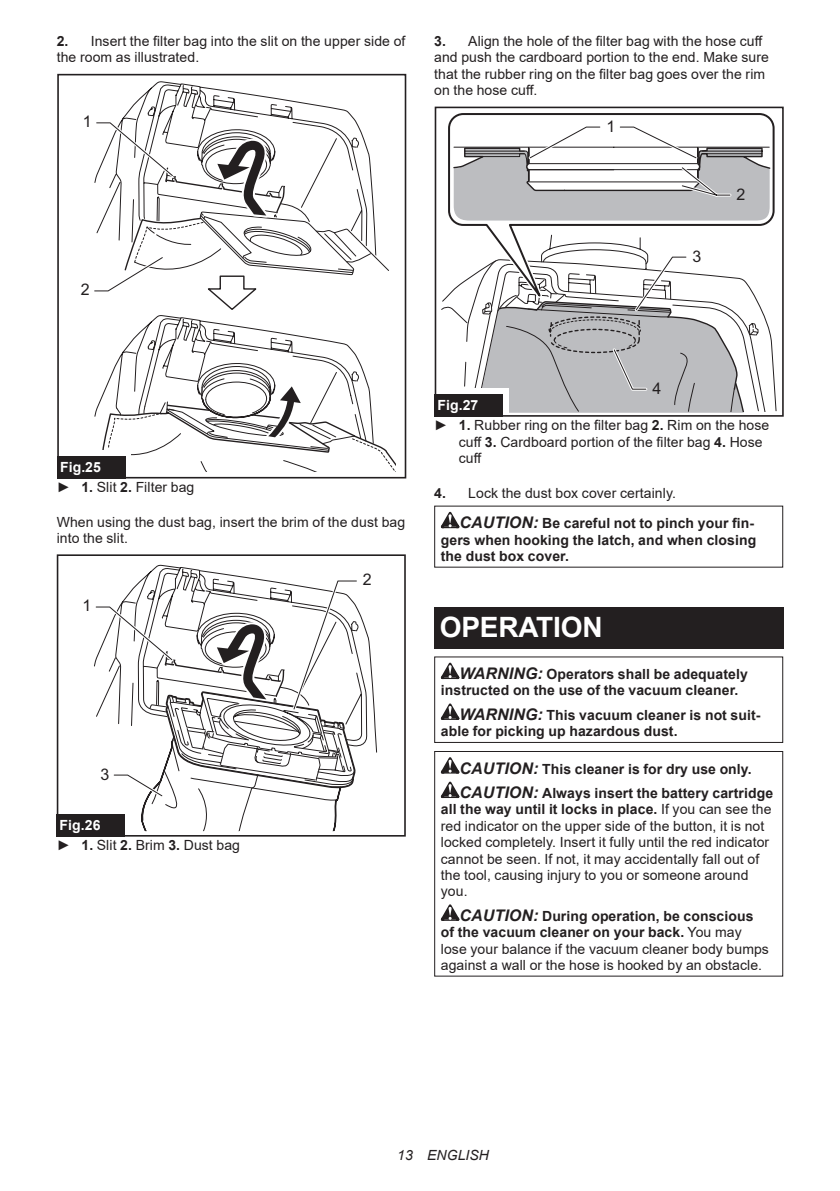
<style>
.page{position:relative;width:840px;height:1191px;background:#fff}
.page>*{position:absolute;margin:0;border:0;box-sizing:border-box;transform-origin:0 0}
.t1{font:700 28px "Arial";letter-spacing:-.01em;color:#fff}
.t2{font:16px "Arial";color:#231f20}
.t3{font:14px/16.4px "Arial";letter-spacing:.005em;color:#231f20}
.t4{font:700 14px/16.4px "Arial";letter-spacing:.005em;color:#231f20}
.t5{font:italic 14px "Arial";letter-spacing:.005em;color:#231f20}
.s1{font-weight:700}
.s2{font-weight:700;color:#fff}
.s3{font-weight:400}
.s4{font-style:italic;font-size:16px}
.s5{font-weight:700;font-style:italic;font-size:16px}
</style>
<div class="page">
<svg style="left:102px;top:416px;width:293px;height:55px"></svg>
<svg style="left:94px;top:81px;width:278px;height:335px"></svg>
<div style="left:57px;top:450px;width:74px;height:28px;background:#fff"></div>
<div style="left:57px;top:74px;width:349px;height:404px;border:2px solid #231f20"></div>
<svg style="left:94px;top:117px;width:295px;height:194px"></svg>
<div style="left:57px;top:456px;width:68px;height:22px;background:#231f20"></div>
<svg style="left:143px;top:564px;width:234px;height:268px"></svg>
<div style="left:57px;top:554px;width:348px;height:282px;border:2px solid #231f20"></div>
<svg style="left:94px;top:578px;width:265px;height:253px"></svg>
<div style="left:57px;top:814px;width:68px;height:22px;background:#231f20"></div>
<svg style="left:474px;top:331px;width:302px;height:80px"></svg>
<svg style="left:441px;top:299px;width:317px;height:88px"></svg>
<svg style="left:444px;top:296px;width:326px;height:35px"></svg>
<svg style="left:447px;top:113px;width:328px;height:197px"></svg>
<div style="left:434px;top:388px;width:74px;height:29px;background:#fff"></div>
<div style="left:434px;top:107px;width:349px;height:310px;border:2px solid #231f20"></div>
<svg style="left:477px;top:234px;width:276px;height:179px"></svg>
<svg style="left:452px;top:124px;width:319px;height:96px"></svg>
<div style="left:434px;top:394px;width:68px;height:23px;background:#231f20"></div>
<svg style="left:440px;top:512px;width:19px;height:16px"></svg>
<div style="left:434px;top:607px;width:348px;height:41px;background:#231f20"></div>
<svg style="left:440px;top:662px;width:19px;height:17px"></svg>
<svg style="left:440px;top:703px;width:19px;height:17px"></svg>
<div style="left:434px;top:656px;width:348px;height:87px;border:1px solid #231f20"></div>
<svg style="left:440px;top:757px;width:19px;height:16px"></svg>
<svg style="left:440px;top:781px;width:19px;height:17px"></svg>
<svg style="left:440px;top:904px;width:19px;height:16px"></svg>
<div style="left:434px;top:751px;width:348px;height:225px;border:1px solid #231f20"></div>
<p class="t3" style="left:57px;top:33px;width:350px"><span class="s1">2.</span> Insert the filter bag into the slit on the upper side of the room as illustrated.</p>
<p class="t2" style="left:83px;top:111px;width:10px">1</p>
<p class="t2" style="left:81px;top:279px;width:10px">2</p>
<p class="t3" style="left:434px;top:33px;width:336px"><span class="s1">3.</span> Align the hole of the filter bag with the hose cuff and push the cardboard portion to the end. Make sure that the rubber ring on the filter bag goes over the rim on the hose cuff.</p>
<p class="t2" style="left:606px;top:115px;width:10px">1</p>
<p class="t2" style="left:692px;top:245px;width:10px">3</p>
<p class="t2" style="left:736px;top:183px;width:10px">2</p>
<p class="t3" style="left:57px;top:456px;width:139px;line-height:20.2px"><span class="s2">Fig.25<br></span>► <span class="s1">1.</span> Slit <span class="s1">2.</span> Filter bag</p>
<p class="t3" style="left:57px;top:513px;width:350px">When using the dust bag, insert the brim of the dust bag into the slit.</p>
<p class="t2" style="left:82px;top:595px;width:10px">1</p>
<p class="t2" style="left:100px;top:763px;width:10px">3</p>
<p class="t3" style="left:57px;top:814px;width:185px;line-height:20.2px"><span class="s2">Fig.26<br></span>► <span class="s1">1.</span> Slit <span class="s1">2.</span> Brim <span class="s1">3.</span> Dust bag</p>
<p class="t2" style="left:362px;top:569px;width:10px">2</p>
<p class="t2" style="left:652px;top:377px;width:10px">4</p>
<p class="t3" style="left:434px;top:395px;width:336px;line-height:20.2px"><span class="s2">Fig.27<br></span>► <span class="s1">1.</span> Rubber ring on the filter bag <span class="s1">2.</span> Rim on the hose</p>
<p class="t3" style="left:458px;top:433px;width:305px">cuff <span class="s1">3.</span> Cardboard portion of the filter bag <span class="s1">4.</span> Hose cuff</p>
<p class="t4" style="left:459px;top:477px;width:296px;line-height:30.6px;text-indent:-25px">4. <span class="s3">Lock the dust box cover certainly.<br></span><span class="s4">CAUTION:</span> Be careful not to pinch your fin-</p>
<p class="t4" style="left:440px;top:531px;width:317px">gers when hooking the latch, and when closing the dust box cover.</p>
<h1 class="t1" style="left:439px;top:607px;width:164px">OPERATION</h1>
<p class="t4" style="left:440px;top:666px;width:308px;text-indent:19px"><span class="s4">WARNING:</span> Operators shall be adequately instructed on the use of the vacuum cleaner.</p>
<p class="t4" style="left:440px;top:707px;width:321px;text-indent:19px"><span class="s4">WARNING:</span> This vacuum cleaner is not suit&shy;able for picking up hazardous dust.</p>
<p class="t4" style="left:459px;top:756px;width:315px;line-height:24.4px"><span class="s4">CAUTION:</span> This cleaner is for dry use only.<br><span class="s4">CAUTION:</span> Always insert the battery cartridge</p>
<p class="t3" style="left:440px;top:801px;width:332px"><span class="s1">all the way until it locks in place.</span> If you can see the red indicator on the upper side of the button, it is not locked completely. Insert it fully until the red indicator cannot be seen. If not, it may accidentally fall out of the tool, causing injury to you or someone around you.</p>
<p class="t3" style="left:440px;top:907px;width:329px;text-indent:19px"><span class="s5">CAUTION:</span> <span class="s1">During operation, be conscious of the vacuum cleaner on your back.</span> You may lose your balance if the vacuum cleaner body bumps against a wall or the hose is hooked by an obstacle.</p>
<p class="t5" style="left:397px;top:1146px;width:93px">13 ENGLISH</p>
</div>
